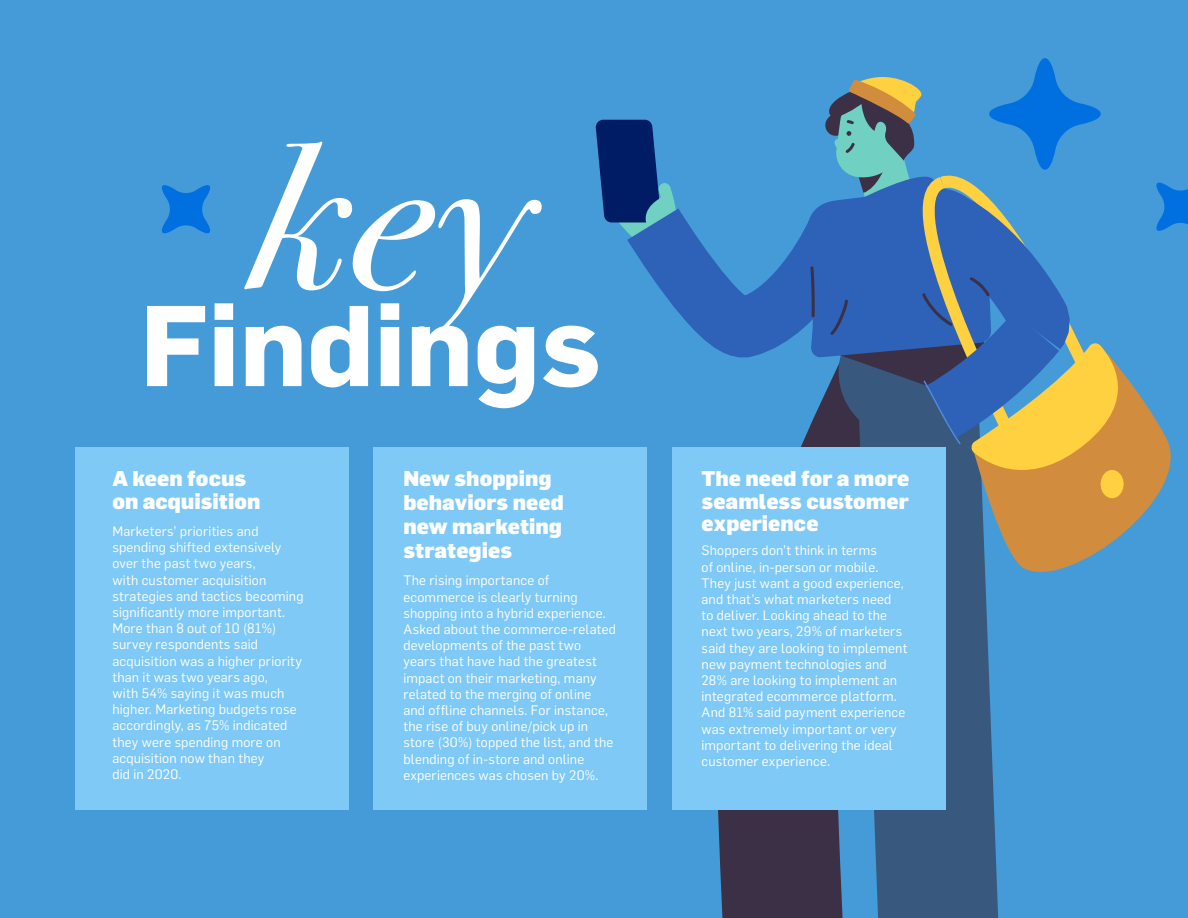
<style>
.page{position:relative;width:1188px;height:918px;background:#459bd8}
.page>*{position:absolute;margin:0;border:0;box-sizing:border-box;transform-origin:0 0}
.t1{font:italic 205.35px "Bodoni Svty Two OSITCTT";color:#fff}
.t2{font:700 112.5px "Flama";color:#fff}
.t3{font:900 21px/22.5px "Flama";letter-spacing:.005em;color:#fff}
.t4{font:13.5px/16.2px "Flama";letter-spacing:.015em;color:#fff}
</style>
<div class="page">
<svg style="left:1156px;top:182px;width:32px;height:49px"></svg>
<div style="left:75px;top:448px;width:274px;height:362px;background:#7fc9f7"></div>
<div style="left:373px;top:448px;width:274px;height:362px;background:#7fc9f7"></div>
<svg style="left:595px;top:120px;width:61px;height:44px;background:#05266d"></svg>
<svg style="left:672px;top:447px;width:125px;height:471px"></svg>
<svg style="left:797px;top:440px;width:202px;height:478px"></svg>
<svg style="left:599px;top:164px;width:205px;height:194px"></svg>
<svg style="left:974px;top:394px;width:197px;height:198px;fill:#d18c3d"></svg>
<svg style="left:804px;top:58px;width:335px;height:430px"></svg>
<div style="left:1101px;top:470px;width:23px;height:28px;background:#ffd140;border-radius:50%"></div>
<svg style="left:162px;top:185px;width:48px;height:49px"></svg>
<div style="left:672px;top:448px;width:274px;height:362px;background:#7fc9f7"></div>
<h1 class="t1" style="left:247px;top:94px;width:284px">key</h1>
<h2 class="t2" style="left:140px;top:264px;width:463px">Findings</h2>
<h3 class="t3" style="left:112px;top:466px;width:149px">A keen focus on acquisition</h3>
<p class="t4" style="left:112px;top:522px;width:193px">Marketers’ priorities and spending shifted extensively over the past two years,<br>with customer acquisition strategies and tactics becoming significantly more important.<br>More than 8 out of 10 (81%) survey respondents said acquisition was a higher priority than it was two years ago,<br>with 54% saying it was much higher. Marketing budgets rose accordingly, as 75% indicated they were spending more on acquisition now than they<br>did in 2020.</p>
<h3 class="t3" style="left:403px;top:465px;width:162px;line-height:24px">New shopping behaviors need new marketing strategies</h3>
<p class="t4" style="left:403px;top:572px;width:214px">The rising importance of ecommerce is clearly turning shopping into a hybrid experience.<br>Asked about the commerce-related developments of the past two years that have had the greatest impact on their marketing, many related to the merging of online and offline channels. For instance, the rise of buy online/pick up in store (30%) topped the list, and the blending of in-store and online experiences was chosen by 20%.</p>
<h3 class="t3" style="left:702px;top:466px;width:209px;text-align:justify">The need for a more seamless customer experience</h3>
<p class="t4" style="left:702px;top:542px;width:207px">Shoppers don’t think in terms<br>of online, in-person or mobile.<br>They just want a good experience, and that’s what marketers need<br>to deliver. Looking ahead to the next two years, 29% of marketers said they are looking to implement new payment technologies and<br>28% are looking to implement an integrated ecommerce platform.<br>And 81% said payment experience was extremely important or very important to delivering the ideal customer experience.</p>
</div>
